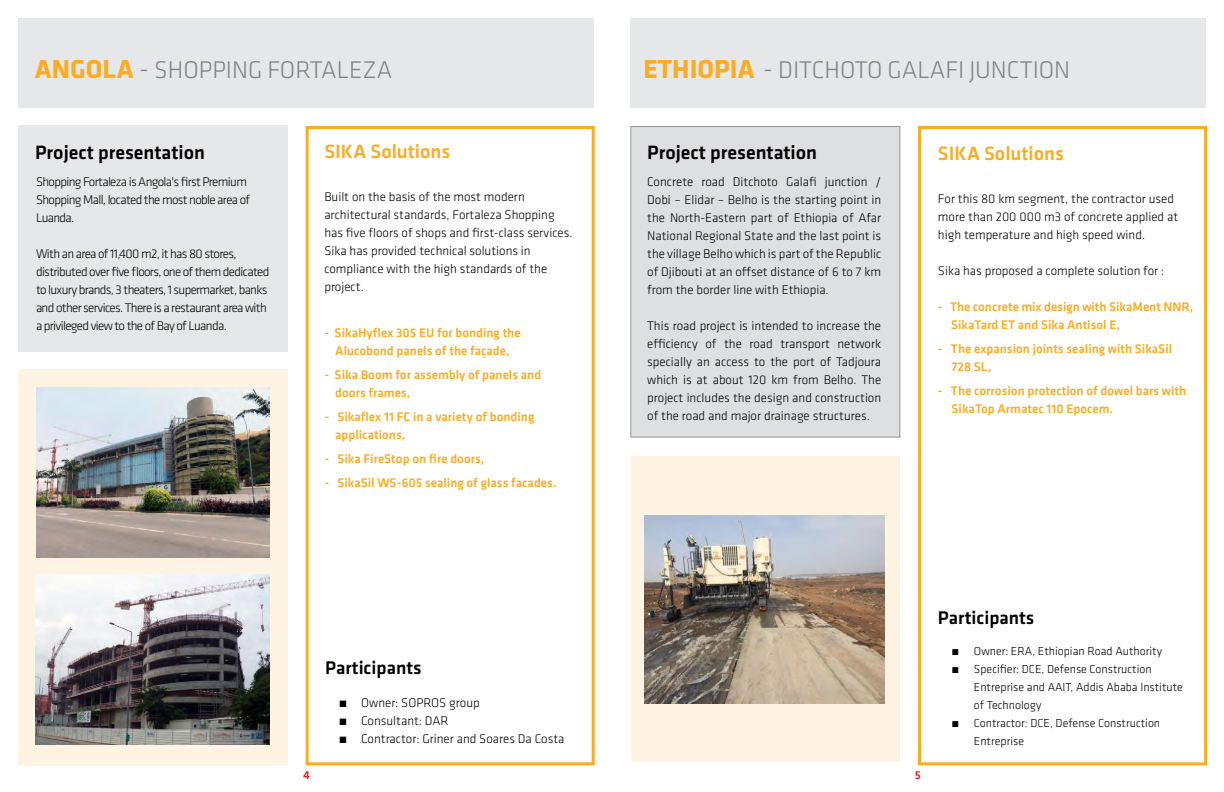
<style>
.page{position:relative;width:1224px;height:792px;background:#fff}
.page>*{position:absolute;margin:0;border:0;box-sizing:border-box;transform-origin:0 0}
.t1{font:300 25px "Klavika";color:#808285}
.t2{font:500 20px "Klavika";color:#000}
.t3{font:500 20px "Klavika";color:#fbac23}
.t4{font:500 19px "Klavika";color:#000}
.t5{font:300 13px/18px "Klavika";color:#000}
.t6{font:500 13px/18px "Klavika";color:#fbac23}
.t7{font:300 13px/18px "Klavika";letter-spacing:-.05em;color:#000}
.t8{font:300 12px "Klavika";color:#000}
.t9{font:500 12px "Klavika";color:#ed1d24}
.s1{font-weight:700;font-size:27px;color:#fbac23}
.s2{font-size:27px}
.s3{font-weight:500}
.s4{color:#fff}
</style>
<div class="page">
<div style="left:306px;top:126px;width:289px;height:639px;background:#fff;border:3px solid #fbac23"></div>
<div style="left:18px;top:126px;width:270px;height:226px;background:#e6e7e8"></div>
<div style="left:18px;top:369px;width:270px;height:396px;background:#fff4e4"></div>
<div style="left:18px;top:18px;width:576px;height:90px;background:#e6e7e8"></div>
<div style="left:631px;top:456px;width:269px;height:306px;background:#fff4e4"></div>
<img style="left:644px;top:516px;width:240px;height:187px">
<div style="left:630px;top:18px;width:576px;height:90px;background:#e6e7e8"></div>
<div style="left:630px;top:126px;width:270px;height:312px;background:#dedfe0;border:1px solid #939598"></div>
<img style="left:36px;top:387px;width:234px;height:171px">
<img style="left:36px;top:574px;width:233px;height:171px">
<div style="left:918px;top:126px;width:289px;height:639px;background:#fff;border:3px solid #fbac23"></div>
<h1 class="t1" style="left:35px;top:55px;width:359px"><span class="s1">ANGOLA</span> <span class="s2">-</span> SHOPPING FORTALEZA</h1>
<h2 class="t2" style="left:35px;top:139px;width:171px">Project presentation</h2>
<h2 class="t3" style="left:324px;top:138px;width:128px">SIKA Solutions</h2>
<p class="t7" style="left:36px;top:173px;width:216px">Shopping Fortaleza is Angola's first Premium<br>Shopping Mall, located the most noble area of<br>Luanda.</p>
<p class="t7" style="left:36px;top:245px;width:235px">With an area of 11,400 m2, it has 80 stores, distributed over five floors, one of them dedicated to luxury brands, 3 theaters, 1 supermarket, banks and other services. There is a restaurant area with a privileged view to the of Bay of Luanda.</p>
<p class="t5" style="left:324px;top:188px;width:250px">Built on the basis of the most modern architectural standards, Fortaleza Shopping has five floors of shops and first-class services.<br>Sika has provided technical solutions in compliance with the high standards of the project.</p>
<p class="t6" style="left:324px;top:324px;width:198px;text-align:center">- SikaHyflex 305 EU for bonding the<br>Alucobond panels of the façade,</p>
<p class="t6" style="left:335px;top:366px;width:208px;text-indent:-11px">- Sika Boom for assembly of panels and doors frames,</p>
<p class="t6" style="left:335px;top:408px;width:201px;text-indent:-11px">- Sikaflex 11 FC in a variety of bonding applications,</p>
<p class="t6" style="left:324px;top:450px;width:162px">- Sika FireStop on fire doors,</p>
<p class="t6" style="left:324px;top:474px;width:234px">- SikaSil WS-605 sealing of glass facades.</p>
<h3 class="t4" style="left:325px;top:655px;width:98px">Participants</h3>
<p class="t5" style="left:339px;top:694px;width:227px"><span class="s3">́</span> Owner: SOPROS group<br><span class="s3">́</span> Consultant: DAR<br><span class="s3">́</span> Contractor: Griner and Soares Da Costa</p>
<h1 class="t1" style="left:643px;top:55px;width:428px"><span class="s1">ETHIOPIA</span> <span class="s2">-</span> DITCHOTO GALAFI JUNCTION</h1>
<h2 class="t2" style="left:647px;top:139px;width:171px">Project presentation</h2>
<p class="t5" style="left:647px;top:173px;width:236px;text-align:justify">Concrete road Ditchoto Galafi junction / Dobi – Elidar – Belho is the starting point in the North-Eastern part of Ethiopia of Afar National Regional State and the last point is the village Belho which is part of the Republic of Djibouti at an offset distance of 6 to 7 km from the border line with Ethiopia.</p>
<p class="t5" style="left:647px;top:317px;width:236px;text-align:justify">This road project is intended to increase the efficiency of the road transport network specially an access to the port of Tadjoura which is at about 120 km from Belho. The project includes the design and construction of the road and major drainage structures.</p>
<h2 class="t3" style="left:938px;top:140px;width:128px">SIKA Solutions</h2>
<p class="t5" style="left:938px;top:190px;width:242px">For this 80 km segment, the contractor used more than 200 000 m3 of concrete applied at high temperature and high speed wind.</p>
<p class="t5" style="left:938px;top:262px;width:228px">Sika has proposed a complete solution for :</p>
<p class="t6" style="left:938px;top:297px;width:257px">- The concrete mix design with SikaMent NNR, <span class="s4">**</span>SikaTard ET and Sika Antisol E,</p>
<p class="t6" style="left:952px;top:339px;width:222px;text-indent:-14px">- The expansion joints sealing with SikaSil<br>728 SL,</p>
<p class="t6" style="left:952px;top:381px;width:236px;text-indent:-14px">- The corrosion protection of dowel bars with<br>SikaTop Armatec 110 Epocem.</p>
<h3 class="t4" style="left:938px;top:605px;width:98px">Participants</h3>
<p class="t8" style="left:951px;top:644px;width:212px"><span class="s3">́</span> Owner: ERA, Ethiopian Road Authority</p>
<p class="t8" style="left:951px;top:662px;width:202px"><span class="s3">́</span> Specifier: DCE, Defense Construction</p>
<p class="t8" style="left:974px;top:680px;width:210px">Entreprise and AAIT, Addis Ababa Institute</p>
<p class="t8" style="left:974px;top:698px;width:69px">of Technology</p>
<p class="t8" style="left:951px;top:716px;width:210px"><span class="s3">́</span> Contractor: DCE, Defense Construction</p>
<p class="t8" style="left:974px;top:734px;width:52px">Entreprise</p>
<p class="t9" style="left:303px;top:767px;width:8px">4</p>
<p class="t9" style="left:915px;top:767px;width:8px">5</p>
</div>
